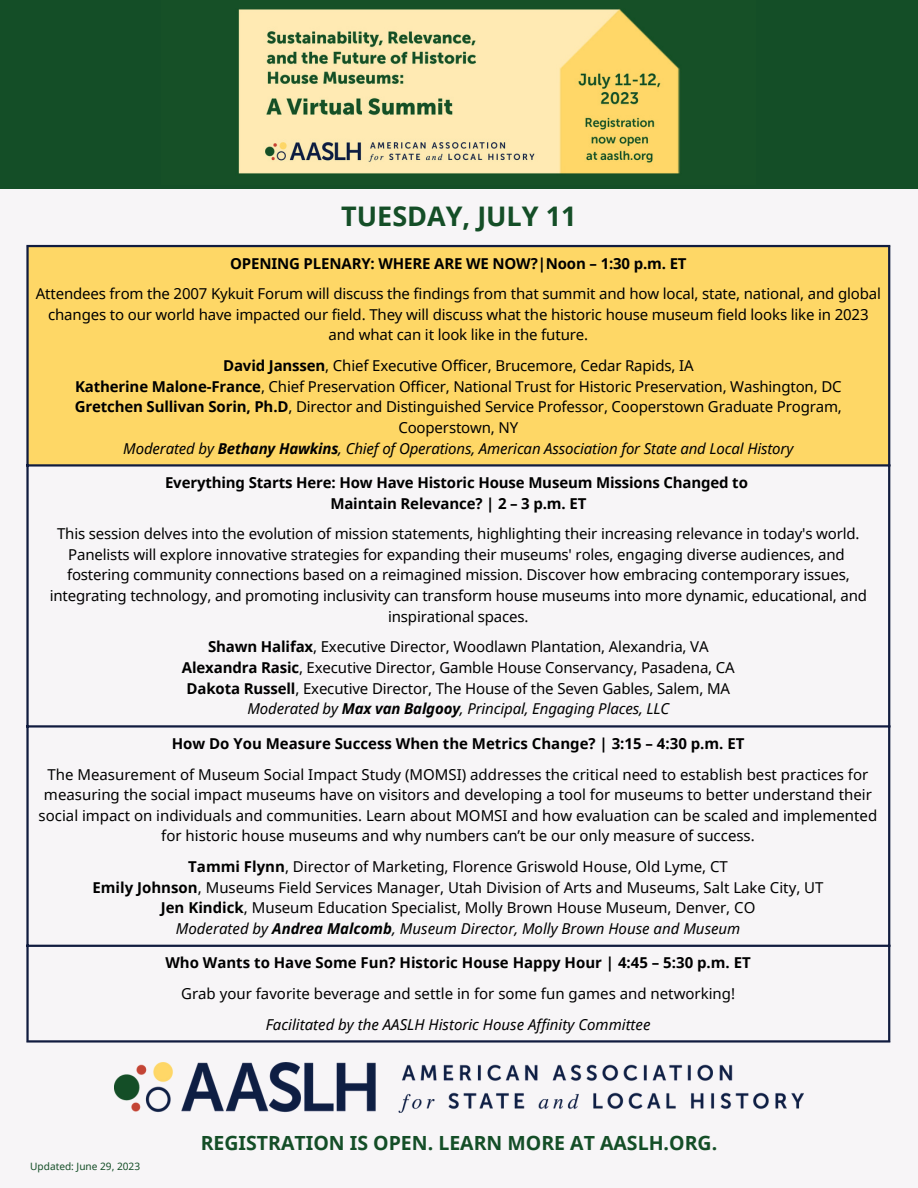
<style>
.page{position:relative;width:918px;height:1188px;background:#f7f5f7}
.page>*{position:absolute;margin:0;border:0;box-sizing:border-box;transform-origin:0 0}
.t1{font:700 27px "Noto Sans";color:#144e27}
.t2{font:700 19.5px "Noto Sans";color:#144e27}
.t3{font:15px/20.5px "Noto Sans";letter-spacing:-.01em;color:#000;text-align:center}
.t4{font:700 15px "Noto Sans";letter-spacing:-.01em;color:#000}
.t5{font:italic 15px "Noto Sans";letter-spacing:-.01em;color:#000}
.t6{font:10.05px "Noto Sans";color:#144e27}
.s1{font-weight:700}
</style>
<div class="page">
<div style="left:0;top:0;width:918px;height:189px;background:#144e27"></div>
<div style="left:27px;top:246px;width:863px;height:220px;background:#fed766"></div>
<hr style="left:26px;top:247px;width:3px;height:793px;background:#111c3f">
<hr style="left:888px;top:247px;width:2px;height:793px;background:#111c3f">
<hr style="left:26px;top:245px;width:864px;height:2px;background:#111c3f">
<hr style="left:26px;top:464px;width:864px;height:3px;background:#111c3f">
<hr style="left:26px;top:725px;width:864px;height:3px;background:#111c3f">
<hr style="left:26px;top:945px;width:864px;height:2px;background:#111c3f">
<hr style="left:26px;top:1040px;width:864px;height:3px;background:#111c3f">
<img style="left:115px;top:1062px;width:688px;height:51px">
<img style="left:238px;top:9px;width:442px;height:165px">
<p class="t1" style="left:341px;top:197px;width:237px">TUESDAY, JULY 11</p>
<p class="t4" style="left:230px;top:253px;width:458px">OPENING PLENARY: WHERE ARE WE NOW?|Noon – 1:30 p.m. ET</p>
<p class="t3" style="left:36px;top:283px;width:847px">Attendees from the 2007 Kykuit Forum will discuss the findings from that summit and how local, state, national, and global changes to our world have impacted our field. They will discuss what the historic house museum field looks like in 2023 and what can it look like in the future.</p>
<p class="t3" style="left:223px;top:355px;width:472px"><span class="s1">David Janssen</span>, Chief Executive Officer, Brucemore, Cedar Rapids, IA</p>
<p class="t3" style="left:75px;top:376px;width:768px"><span class="s1">Katherine Malone-France</span>, Chief Preservation Officer, National Trust for Historic Preservation, Washington, DC</p>
<p class="t3" style="left:75px;top:396px;width:769px"><span class="s1">Gretchen Sullivan Sorin, Ph.D</span>, Director and Distinguished Service Professor, Cooperstown Graduate Program,<br>Cooperstown, NY</p>
<p class="t5" style="left:123px;top:438px;width:672px">Moderated by <span class="s1">Bethany Hawkins</span>, Chief of Operations, American Association for State and Local History</p>
<p class="t4" style="left:165px;top:472px;width:584px">Everything Starts Here: How Have Historic House Museum Missions Changed to</p>
<p class="t4" style="left:330px;top:493px;width:257px">Maintain Relevance? | 2 – 3 p.m. ET</p>
<p class="t3" style="left:57px;top:523px;width:804px">This session delves into the evolution of mission statements, highlighting their increasing relevance in today's world.<br>Panelists will explore innovative strategies for expanding their museums' roles, engaging diverse audiences, and</p>
<p class="t3" style="left:50px;top:564px;width:819px">fostering community connections based on a reimagined mission. Discover how embracing contemporary issues, integrating technology, and promoting inclusivity can transform house museums into more dynamic, educational, and inspirational spaces.</p>
<p class="t3" style="left:208px;top:636px;width:502px"><span class="s1">Shawn Halifax</span>, Executive Director, Woodlawn Plantation, Alexandria, VA</p>
<p class="t3" style="left:182px;top:657px;width:554px"><span class="s1">Alexandra Rasic</span>, Executive Director, Gamble House Conservancy, Pasadena, CA</p>
<p class="t3" style="left:187px;top:677px;width:545px"><span class="s1">Dakota Russell</span>, Executive Director, The House of the Seven Gables, Salem, MA</p>
<p class="t5" style="left:247px;top:698px;width:423px">Moderated by <span class="s1">Max van Balgooy</span>, Principal, Engaging Places, LLC</p>
<p class="t4" style="left:172px;top:733px;width:574px">How Do You Measure Success When the Metrics Change? | 3:15 – 4:30 p.m. ET</p>
<p class="t3" style="left:39px;top:763px;width:840px">The Measurement of Museum Social Impact Study (MOMSI) addresses the critical need to establish best practices for measuring the social impact museums have on visitors and developing a tool for museums to better understand their social impact on individuals and communities. Learn about MOMSI and how evaluation can be scaled and implemented for historic house museums and why numbers can’t be our only measure of success.</p>
<p class="t3" style="left:188px;top:856px;width:541px"><span class="s1">Tammi Flynn</span>, Director of Marketing, Florence Griswold House, Old Lyme, CT</p>
<p class="t3" style="left:93px;top:877px;width:732px"><span class="s1">Emily Johnson</span>, Museums Field Services Manager, Utah Division of Arts and Museums, Salt Lake City, UT</p>
<p class="t3" style="left:161px;top:897px;width:596px"><span class="s1">Jen Kindick</span>, Museum Education Specialist, Molly Brown House Museum, Denver, CO</p>
<p class="t5" style="left:176px;top:918px;width:566px">Moderated by <span class="s1">Andrea Malcomb</span>, Museum Director, Molly Brown House and Museum</p>
<p class="t4" style="left:165px;top:952px;width:587px">Who Wants to Have Some Fun? Historic House Happy Hour | 4:45 – 5:30 p.m. ET</p>
<p class="t3" style="left:181px;top:983px;width:556px">Grab your favorite beverage and settle in for some fun games and networking!</p>
<p class="t5" style="left:266px;top:1014px;width:386px">Facilitated by the AASLH Historic House Affinity Committee</p>
<p class="t6" style="left:30px;top:1159px;width:111px">Updated: June 29, 2023</p>
<p class="t2" style="left:201px;top:1129px;width:518px">REGISTRATION IS OPEN. LEARN MORE AT AASLH.ORG.</p>
</div>
